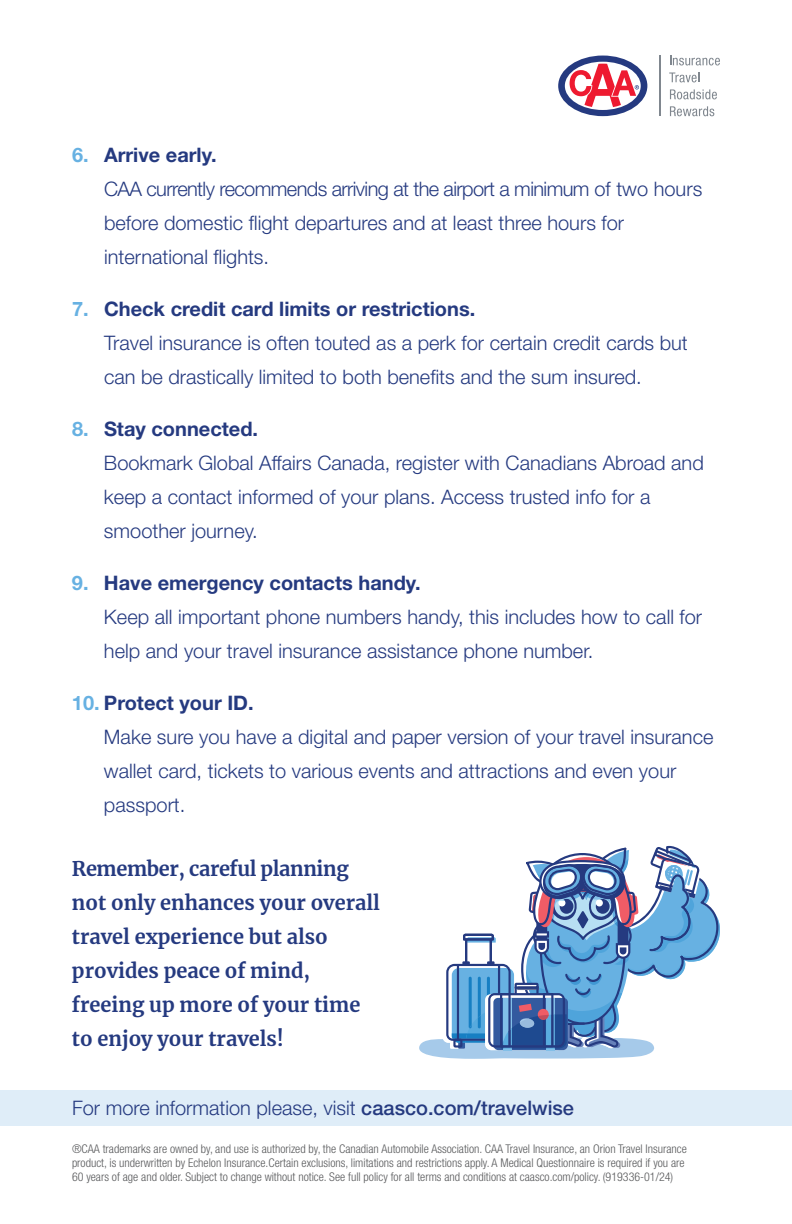
<style>
.page{position:relative;width:792px;height:1224px;background:#fff}
.page>*{position:absolute;margin:0;border:0;box-sizing:border-box;transform-origin:0 0}
.t1{font:300 20px/34px "Helvetica Neue LT Std";color:#253a80}
.t2{font:700 20px/34px "Merriweather";color:#253a80}
.t3{font:300 condensed 12px/14.4px "Helvetica Neue LT Std";color:#58595b}
.s1{font-weight:700;color:#67b1e2}
.s2{font-weight:700}
.s3{font-weight:500}
</style>
<div class="page">
<hr style="left:659px;top:56px;width:1px;height:60px;background:#80878f">
<svg style="left:556px;top:54px;width:93px;height:64px"></svg>
<div style="left:558px;top:56px;width:89px;height:60px;background:#253a80;border-radius:50%"></div>
<svg style="left:565px;top:62px;width:76px;height:48px"></svg>
<svg style="left:570px;top:64px;width:69px;height:43px;background:#e18b9c"></svg>
<svg style="left:670px;top:56px;width:50px;height:9px"></svg>
<svg style="left:669px;top:72px;width:30px;height:10px"></svg>
<svg style="left:670px;top:89px;width:47px;height:10px"></svg>
<svg style="left:670px;top:106px;width:44px;height:10px"></svg>
<div style="left:0;top:1090px;width:792px;height:35px;background:#dfedf8"></div>
<svg style="left:419px;top:845px;width:301px;height:214px"></svg>
<p class="t1" style="left:104px;top:138px;width:600px;text-indent:-32px"><span class="s1">6.</span> <span class="s2">Arrive early.<br></span>CAA currently recommends arriving at the airport a minimum of two hours before domestic flight departures and at least three hours for international flights.</p>
<p class="t1" style="left:104px;top:292px;width:585px;text-indent:-32px"><span class="s1">7.</span> <span class="s2">Check credit card limits or restrictions.<br></span>Travel insurance is often touted as a perk for certain credit cards but can be drastically limited to both benefits and the sum insured.</p>
<p class="t1" style="left:104px;top:412px;width:601px;text-indent:-32px"><span class="s1">8.</span> <span class="s2">Stay connected.<br></span>Bookmark Global Affairs Canada, register with Canadians Abroad and keep a contact informed of your plans. Access trusted info for a smoother journey.</p>
<p class="t1" style="left:104px;top:566px;width:600px;text-indent:-32px"><span class="s1">9.</span> <span class="s2">Have emergency contacts handy.<br></span>Keep all important phone numbers handy, this includes how to call for help and your travel insurance assistance phone number.</p>
<p class="t1" style="left:104px;top:686px;width:611px;text-indent:-32px"><span class="s1">10.</span> <span class="s2">Protect your ID.<br></span>Make sure you have a digital and paper version of your travel insurance wallet card, tickets to various events and attractions and even your passport.</p>
<p class="t2" style="left:72px;top:851px;width:310px">Remember, careful planning not only enhances your overall travel experience but also provides peace of mind, freeing up more of your time to enjoy your travels!</p>
<p class="t1" style="left:72px;top:1090px;width:504px">For more information please, visit <span class="s3">caasco.com/travelwise</span></p>
<p class="t3" style="left:72px;top:1141px;width:616px">®CAA trademarks are owned by, and use is authorized by, the Canadian Automobile Association. CAA Travel Insurance, an Orion Travel Insurance product, is underwritten by Echelon Insurance.Certain exclusions, limitations and restrictions apply. A Medical Questionnaire is required if you are<br>60 years of age and older. Subject to change without notice. See full policy for all terms and conditions at caasco.com/policy. (919336-01/24)</p>
</div>
